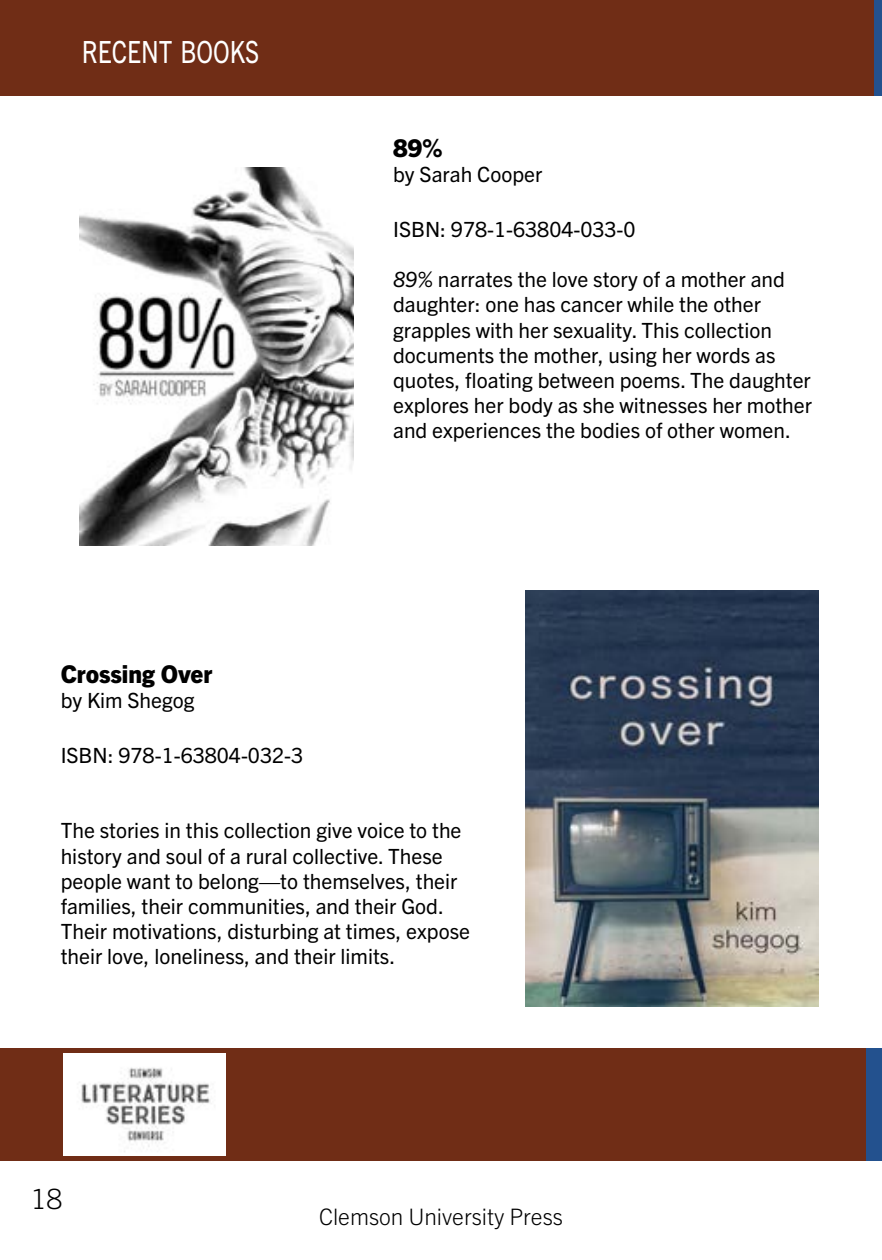
<style>
.page{position:relative;width:882px;height:1260px;background:#fff}
.page>*{position:absolute;margin:0;border:0;box-sizing:border-box;transform-origin:0 0}
.t1{font:30.62px "Trade Gothic Next LT Pro";color:#fff;scale:.8 1}
.t2{font:300 28px "Trade Gothic Next LT Pro";color:#000}
.t3{font:800 24.5px "Trade Gothic Next LT Pro";color:#000}
.t4{font:300 22.75px "Trade Gothic Next LT Pro";color:#000}
.t5{font:21px/25.2px "Trade Gothic Next LT Pro";color:#000}
.s1{font-style:italic}
</style>
<div class="page">
<div style="left:0;top:0;width:882px;height:96px;background:#702d16"></div>
<div style="left:0;top:1048px;width:882px;height:113px;background:#702d16"></div>
<img style="left:79px;top:167px;width:275px;height:378px">
<img style="left:525px;top:591px;width:293px;height:415px">
<img style="left:63px;top:1054px;width:163px;height:101px">
<div style="left:874px;top:0;width:8px;height:96px;background:#23518e"></div>
<div style="left:866px;top:1048px;width:16px;height:113px;background:#23518e"></div>
<h1 class="t1" style="left:82px;top:31px;width:223px">RECENT BOOKS</h1>
<p class="t3" style="left:61px;top:657px;width:153px">Crossing Over</p>
<p class="t5" style="left:61px;top:687px;width:135px">by Kim Shegog</p>
<p class="t5" style="left:61px;top:741px;width:244px">ISBN: 978-1-63804-032-3</p>
<p class="t3" style="left:393px;top:131px;width:51px">89%</p>
<p class="t5" style="left:393px;top:161px;width:151px">by Sarah Cooper</p>
<p class="t5" style="left:393px;top:215px;width:244px">ISBN: 978-1-63804-033-0</p>
<p class="t5" style="left:393px;top:266px;width:420px"><span class="s1">89%</span> narrates the love story of a mother and daughter: one has cancer while the other grapples with her sexuality. This collection documents the mother, using her words as quotes, floating between poems. The daughter explores her body as she witnesses her mother and experiences the bodies of other women.</p>
<p class="t5" style="left:61px;top:817px;width:411px">The stories in this collection give voice to the history and soul of a rural collective. These people want to belong—to themselves, their families, their communities, and their God.<br>Their motivations, disturbing at times, expose their love, loneliness, and their limits.</p>
<h2 class="t2" style="left:31px;top:1179px;width:33px">18</h2>
<p class="t4" style="left:319px;top:1201px;width:245px">Clemson University Press</p>
</div>
